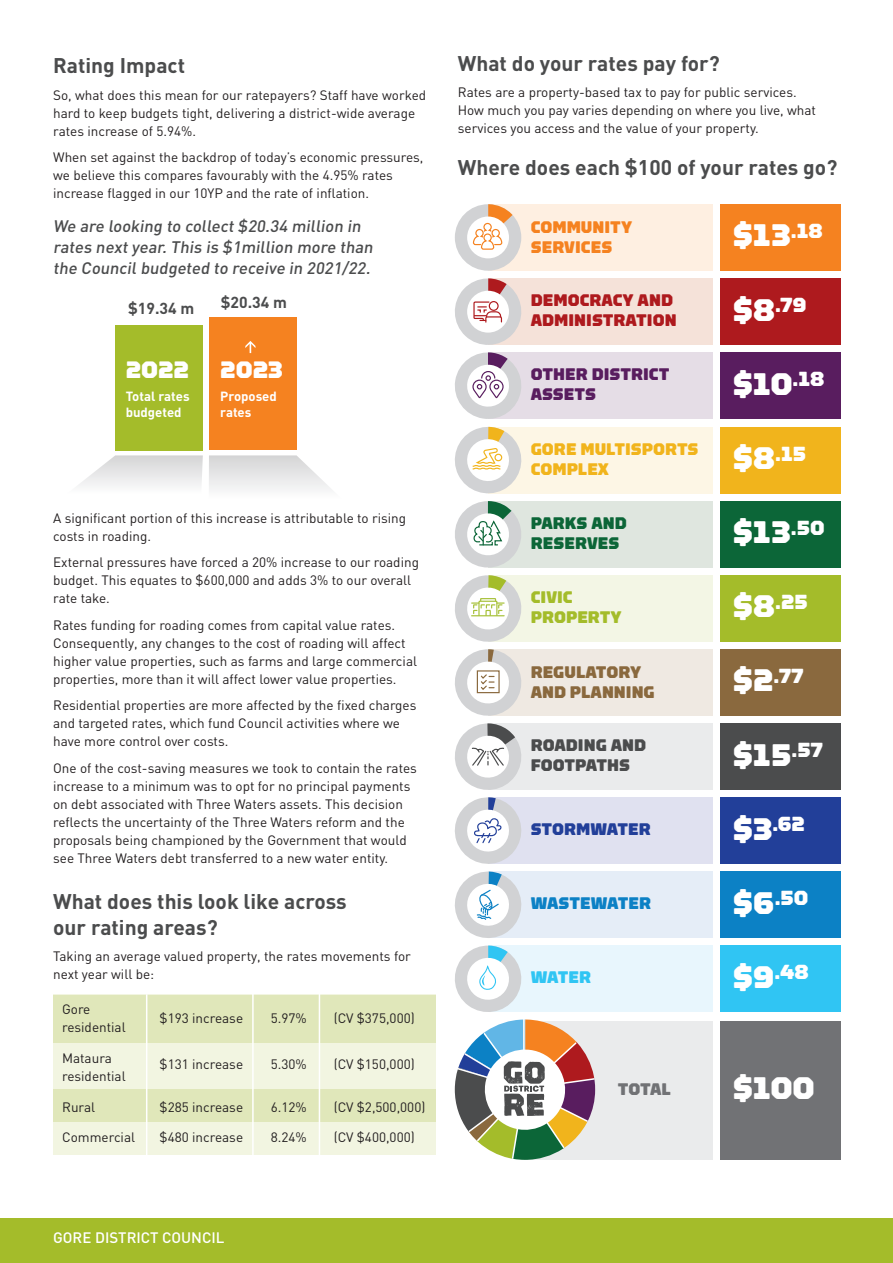
<style>
.page{position:relative;width:893px;height:1263px;background:#fff}
.page>*{position:absolute;margin:0;border:0;box-sizing:border-box;transform-origin:0 0}
.t1{font:900 31.2px "Torque";color:#fff}
.t2{font:900 23.7px "Torque";color:#fff}
.t3{font:700 21px/25.2px "DIN";color:#4b4c4d}
.t4{font:900 20.4px "Torque";color:#fff}
.t5{font:900 16.8px "Torque";color:#ae1a1e}
.t6{font:900 16.8px "Torque";color:#f1b41c}
.t7{font:900 16.8px "Torque";color:#8a693e}
.t8{font:900 16.8px "Torque";color:#591d5f}
.t9{font:900 16.8px "Torque";color:#4b4c4d}
.t10{font:900 16.8px "Torque";color:#f58220}
.t11{font:900 16.8px "Torque";color:#0c6638}
.t12{font:900 16.8px/20.1px "Torque";color:#a4bc2a}
.t13{font:900 16.8px "Torque";color:#0c81c5}
.t14{font:900 16.8px "Torque";color:#223f99}
.t15{font:900 16.8px "Torque";letter-spacing:-.01em;color:#30c5f3}
.t16{font:900 16.8px "Torque";letter-spacing:-.01em;color:#717275}
.t17{font:500 16.5px/21px "DIN";color:#4b4c4d}
.t18{font:700 15.75px "DIN";color:#4b4c4d}
.t19{font:500 15px "DIN";color:#fff}
.t20{font:13.5px/18px "DIN";color:#231f20}
.t21{font:700 13.2px/15.8px "DIN";color:#fff}
.s1{font-size:31.2px}
</style>
<div class="page">
<div style="left:53px;top:994px;width:382px;height:161px;background:#f2f5e1"></div>
<div style="left:53px;top:995px;width:382px;height:47px;background:#e0e7ba"></div>
<div style="left:53px;top:1089px;width:382px;height:33px;background:#e0e7ba"></div>
<hr style="left:146px;top:994px;width:1px;height:164px;background:#fff">
<hr style="left:252px;top:993px;width:2px;height:163px;background:#fff">
<hr style="left:319px;top:993px;width:1px;height:163px;background:#fff">
<div style="left:0;top:1218px;width:893px;height:45px;background:#a4bc2a"></div>
<div style="left:209px;top:318px;width:88px;height:132px;background:#f58220"></div>
<div style="left:115px;top:325px;width:88px;height:125px;background:#a4bc2a"></div>
<svg style="left:245px;top:341px;width:10px;height:12px"></svg>
<svg style="left:209px;top:455px;width:122px;height:35px"></svg>
<svg style="left:78px;top:455px;width:125px;height:31px"></svg>
<div style="left:488px;top:278px;width:224px;height:67px;background:#f5e2d9"></div>
<div style="left:720px;top:278px;width:121px;height:67px;background:#ae1a1e"></div>
<div style="left:488px;top:204px;width:224px;height:67px;background:#feefe1"></div>
<div style="left:455px;top:204px;width:66px;height:67px;background:#d1d2d4;border-radius:50%"></div>
<div style="left:467px;top:217px;width:42px;height:41px;background:#fff;border-radius:50%"></div>
<svg style="left:472px;top:204px;width:40px;height:46px"></svg>
<div style="left:720px;top:204px;width:121px;height:67px;background:#f58220"></div>
<div style="left:488px;top:352px;width:224px;height:67px;background:#e5dde6"></div>
<div style="left:720px;top:352px;width:121px;height:67px;background:#591d5f"></div>
<div style="left:488px;top:427px;width:224px;height:66px;background:#fdf6e5"></div>
<div style="left:720px;top:427px;width:121px;height:66px;background:#f1b41c"></div>
<div style="left:488px;top:649px;width:224px;height:67px;background:#efe9e2"></div>
<div style="left:488px;top:575px;width:224px;height:67px;background:#f3f6e5"></div>
<div style="left:488px;top:501px;width:224px;height:66px;background:#dfe6df"></div>
<div style="left:720px;top:501px;width:121px;height:66px;background:#0c6638"></div>
<div style="left:720px;top:575px;width:121px;height:67px;background:#a4bc2a"></div>
<div style="left:720px;top:649px;width:121px;height:67px;background:#8a693e"></div>
<div style="left:488px;top:723px;width:224px;height:67px;background:#eaebec"></div>
<div style="left:720px;top:723px;width:121px;height:67px;background:#4b4c4d"></div>
<div style="left:488px;top:945px;width:224px;height:67px;background:#e8f6fd"></div>
<div style="left:488px;top:871px;width:224px;height:67px;background:#e5edf7"></div>
<div style="left:488px;top:797px;width:224px;height:67px;background:#e0e1f0"></div>
<div style="left:720px;top:797px;width:121px;height:67px;background:#223f99"></div>
<div style="left:720px;top:871px;width:121px;height:67px;background:#0c81c5"></div>
<div style="left:720px;top:945px;width:121px;height:67px;background:#30c5f3"></div>
<div style="left:524px;top:1021px;width:188px;height:138px;background:#eaebec"></div>
<div style="left:720px;top:1021px;width:121px;height:138px;background:#717275"></div>
<svg style="left:454px;top:278px;width:142px;height:882px"></svg>
<p class="t3" style="left:53px;top:52px;width:133px">Rating Impact</p>
<p class="t20" style="left:53px;top:85px;width:375px">So, what does this mean for our ratepayers? Staff have worked hard to keep budgets tight, delivering a district-wide average rates increase of 5.94%.</p>
<p class="t20" style="left:53px;top:148px;width:372px">When set against the backdrop of today’s economic pressures, we believe this compares favourably with the 4.95% rates increase flagged in our 10YP and the rate of inflation.</p>
<p class="t17" style="left:53px;top:215px;width:324px">We are looking to collect $20.34 million in rates next year. This is $1million more than the Council budgeted to receive in 2021/22.</p>
<p class="t18" style="left:128px;top:298px;width:68px">$19.34 m</p>
<p class="t18" style="left:221px;top:292px;width:68px">$20.34 m</p>
<p class="t2" style="left:126px;top:356px;width:65px">2022</p>
<p class="t21" style="left:126px;top:388px;width:66px">Total rates budgeted</p>
<p class="t2" style="left:220px;top:356px;width:64px">2023</p>
<p class="t21" style="left:220px;top:388px;width:58px">Proposed rates</p>
<p class="t20" style="left:53px;top:509px;width:355px">A significant portion of this increase is attributable to rising costs in roading.</p>
<p class="t20" style="left:53px;top:553px;width:367px">External pressures have forced a 20% increase to our roading budget. This equates to $600,000 and adds 3% to our overall rate take.</p>
<p class="t20" style="left:53px;top:616px;width:365px">Rates funding for roading comes from capital value rates.<br>Consequently, any changes to the cost of roading will affect higher value properties, such as farms and large commercial properties, more than it will affect lower value properties.</p>
<p class="t20" style="left:53px;top:696px;width:365px">Residential properties are more affected by the fixed charges and targeted rates, which fund Council activities where we have more control over costs.</p>
<p class="t20" style="left:53px;top:759px;width:365px">One of the cost-saving measures we took to contain the rates increase to a minimum was to opt for no principal payments on debt associated with Three Waters assets. This decision reflects the uncertainty of the Three Waters reform and the proposals being championed by the Government that would see Three Waters debt transferred to a new water entity.</p>
<p class="t3" style="left:53px;top:888px;width:295px">What does this look like across our rating areas?</p>
<p class="t20" style="left:53px;top:947px;width:359px">Taking an average valued property, the rates movements for next year will be:</p>
<p class="t20" style="left:62px;top:1000px;width:30px">Gore</p>
<p class="t20" style="left:160px;top:1009px;width:85px">$193 increase</p>
<p class="t20" style="left:271px;top:1009px;width:38px">5.97%</p>
<p class="t20" style="left:334px;top:1009px;width:83px">(CV $375,000)</p>
<p class="t20" style="left:62px;top:1018px;width:65px">residential</p>
<p class="t20" style="left:62px;top:1049px;width:51px">Mataura</p>
<p class="t20" style="left:160px;top:1055px;width:85px">$131 increase</p>
<p class="t20" style="left:271px;top:1055px;width:38px">5.30%</p>
<p class="t20" style="left:334px;top:1055px;width:83px">(CV $150,000)</p>
<p class="t20" style="left:62px;top:1067px;width:65px">residential</p>
<p class="t20" style="left:62px;top:1097px;width:35px">Rural</p>
<p class="t20" style="left:160px;top:1097px;width:85px">$285 increase</p>
<p class="t20" style="left:271px;top:1097px;width:38px">6.12%</p>
<p class="t20" style="left:334px;top:1097px;width:93px">(CV $2,500,000)</p>
<p class="t20" style="left:62px;top:1128px;width:75px">Commercial</p>
<p class="t20" style="left:160px;top:1128px;width:85px">$480 increase</p>
<p class="t20" style="left:271px;top:1128px;width:38px">8.24%</p>
<p class="t20" style="left:334px;top:1128px;width:83px">(CV $400,000)</p>
<p class="t3" style="left:458px;top:50px;width:263px">What do your rates pay for?</p>
<p class="t20" style="left:458px;top:83px;width:360px">Rates are a property-based tax to pay for public services.<br>How much you pay varies depending on where you live, what services you access and the value of your property.</p>
<p class="t3" style="left:458px;top:154px;width:381px">Where does each $100 of your rates go?</p>
<p class="t10" style="left:531px;top:217px;width:103px">COMMUNITY</p>
<p class="t1" style="left:733px;top:218px;width:91px">$13<sup>.18</sup></p>
<p class="t10" style="left:531px;top:237px;width:83px">SERVICES</p>
<p class="t5" style="left:531px;top:290px;width:144px">DEMOCRACY AND</p>
<p class="t5" style="left:531px;top:311px;width:147px">ADMINISTRATION</p>
<p class="t8" style="left:531px;top:364px;width:140px">OTHER DISTRICT</p>
<p class="t8" style="left:531px;top:385px;width:67px">ASSETS</p>
<p class="t4" style="left:733px;top:294px;width:75px"><span class="s1">$8</span>.79</p>
<p class="t1" style="left:733px;top:366px;width:93px">$10<sup>.18</sup></p>
<p class="t6" style="left:531px;top:440px;width:169px">GORE MULTISPORTS</p>
<p class="t4" style="left:733px;top:442px;width:75px"><span class="s1">$8</span>.15</p>
<p class="t6" style="left:531px;top:460px;width:80px">COMPLEX</p>
<p class="t11" style="left:531px;top:514px;width:98px">PARKS AND</p>
<p class="t11" style="left:531px;top:534px;width:90px">RESERVES</p>
<p class="t1" style="left:733px;top:515px;width:93px">$13<sup>.50</sup></p>
<p class="t12" style="left:531px;top:587px;width:93px">CIVIC<br>PROPERTY</p>
<p class="t4" style="left:733px;top:590px;width:76px"><span class="s1">$8</span>.25</p>
<p class="t7" style="left:531px;top:662px;width:112px">REGULATORY</p>
<p class="t7" style="left:531px;top:682px;width:126px">AND PLANNING</p>
<p class="t9" style="left:531px;top:735px;width:117px">ROADING AND</p>
<p class="t9" style="left:531px;top:756px;width:101px">FOOTPATHS</p>
<p class="t14" style="left:531px;top:820px;width:122px">STORMWATER</p>
<p class="t4" style="left:733px;top:664px;width:72px"><span class="s1">$2</span>.77</p>
<p class="t1" style="left:733px;top:737px;width:92px">$15<sup>.57</sup></p>
<p class="t4" style="left:733px;top:812px;width:74px"><span class="s1">$3</span>.62</p>
<p class="t13" style="left:531px;top:893px;width:122px">WASTEWATER</p>
<p class="t4" style="left:733px;top:887px;width:77px"><span class="s1">$6</span>.50</p>
<p class="t15" style="left:531px;top:968px;width:62px">WATER</p>
<p class="t4" style="left:733px;top:961px;width:77px"><span class="s1">$9</span>.48</p>
<p class="t16" style="left:618px;top:1079px;width:55px">TOTAL</p>
<p class="t1" style="left:733px;top:1070px;width:83px">$100</p>
<p class="t19" style="left:53px;top:1228px;width:173px">GORE DISTRICT COUNCIL</p>
</div>
